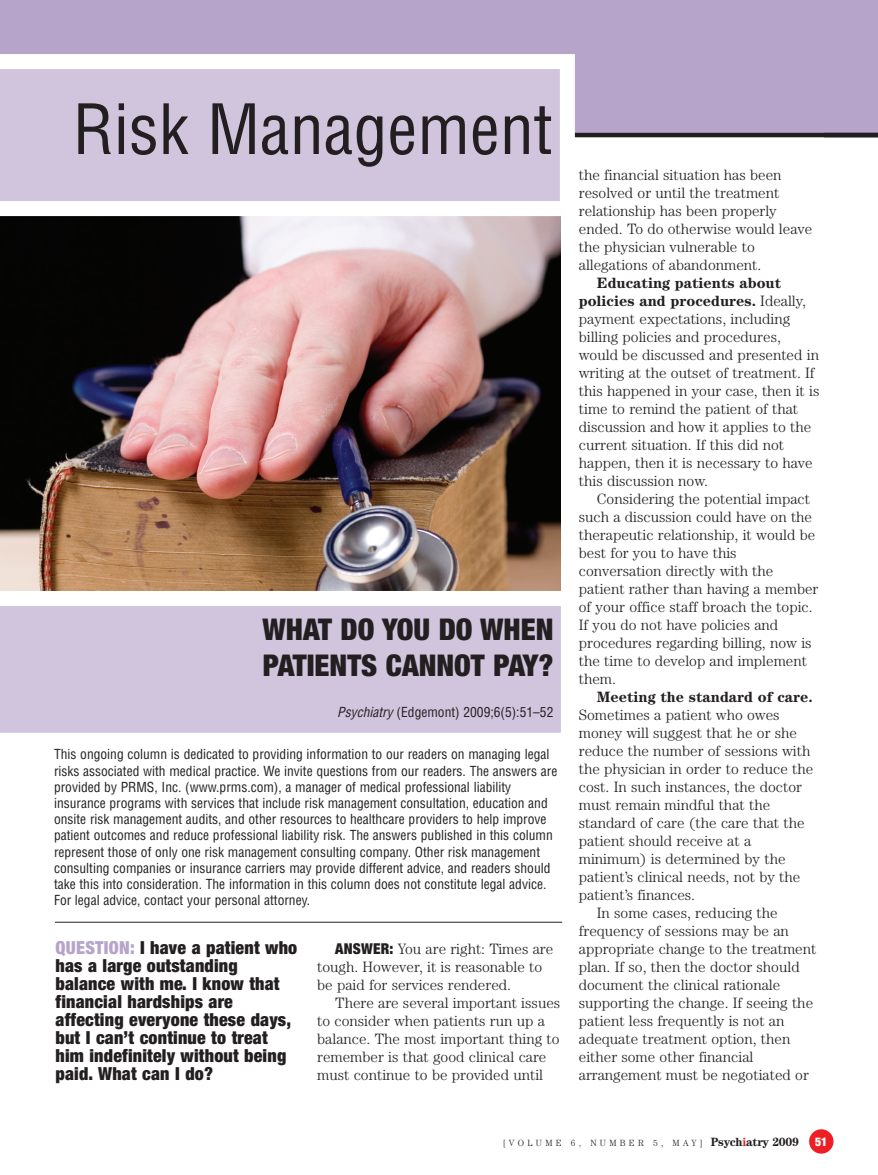
<style>
.page{position:relative;width:878px;height:1175px;background:#fff}
.page>*{position:absolute;margin:0;border:0;box-sizing:border-box;transform-origin:0 0}
.t1{font:condensed 67.5px "Helvetica";color:#231f20}
.t2{font:900 condensed 30px/36px "Helvetica Neue LT Std";color:#231f20}
.t3{font:900 condensed 18px/18px "Helvetica Neue LT Std";letter-spacing:.01em;color:#231f20}
.t4{font:300 15px/18px "Century Std";color:#231f20}
.t5{font:700 15px "Century Std";color:#231f20}
.t6{font:condensed 13.5px/16.2px "Helvetica";color:#231f20}
.t7{font:900 condensed 12px "Helvetica Neue LT Std";color:#fff}
.t8{font:300 9px "Century Std";letter-spacing:.365em;color:#231f20}
.s1{font-style:italic}
.s2{color:#b7a4cb}
.s3{font-family:"Helvetica Neue LT Std";font-weight:900;font-stretch:condensed}
.s4{font-weight:700}
.s5{font-weight:700;font-size:12px}
.s6{font-weight:700;font-size:12px;color:#ee1e24}
</style>
<div class="page">
<div style="left:809px;top:1129px;width:24px;height:24px;background:#ee1e24;border-radius:50%"></div>
<div style="left:0;top:0;width:878px;height:135px;background:#b7a4cb"></div>
<hr style="left:0;top:133px;width:878px;height:4px;background:#231f20">
<img style="left:0;top:216px;width:560px;height:375px">
<div style="left:0;top:606px;width:561px;height:127px;background:#d1c5de"></div>
<svg style="left:0;top:54px;width:575px;height:147px;background:#d6cce2"></svg>
<hr style="left:55px;top:921px;width:507px;height:1px;background:#231f20">
<h1 class="t1" style="left:73px;top:91px;width:481px">Risk Management</h1>
<h2 class="t2" style="left:262px;top:614px;width:292px">WHAT DO YOU DO WHEN<br>PATIENTS CANNOT PAY?</h2>
<p class="t6" style="left:337px;top:704px;width:218px"><span class="s1">Psychiatry</span> (Edgemont) 2009;6(5):51–52</p>
<p class="t6" style="left:54px;top:746px;width:505px">This ongoing column is dedicated to providing information to our readers on managing legal risks associated with medical practice. We invite questions from our readers. The answers are provided by PRMS, Inc. (www.prms.com), a manager of medical professional liability insurance programs with services that include risk management consultation, education and onsite risk management audits, and other resources to healthcare providers to help improve patient outcomes and reduce professional liability risk. The answers published in this column represent those of only one risk management consulting company. Other risk management consulting companies or insurance carriers may provide different advice, and readers should take this into consideration. The information in this column does not constitute legal advice.<br>For legal advice, contact your personal attorney.</p>
<p class="t3" style="left:56px;top:940px;width:243px"><span class="s2">QUESTION:</span> I have a patient who has a large outstanding balance with me. I know that financial hardships are affecting everyone these days, but I can’t continue to treat him indefinitely without being paid. What can I do?</p>
<p class="t4" style="left:317px;top:941px;width:237px;text-indent:18px"><span class="s3">ANSWER:</span> You are right: Times are tough. However, it is reasonable to be paid for services rendered.</p>
<p class="t4" style="left:317px;top:995px;width:244px;text-indent:18px">There are several important issues to consider when patients run up a balance. The most important thing to remember is that good clinical care must continue to be provided until</p>
<p class="t4" style="left:579px;top:167px;width:235px">the financial situation has been resolved or until the treatment relationship has been properly ended. To do otherwise would leave the physician vulnerable to allegations of abandonment.</p>
<p class="t4" style="left:579px;top:275px;width:242px;text-indent:18px"><span class="s4">Educating patients about policies and procedures.</span> Ideally, payment expectations, including billing policies and procedures, would be discussed and presented in writing at the outset of treatment. If this happened in your case, then it is time to remind the patient of that discussion and how it applies to the current situation. If this did not happen, then it is necessary to have this discussion now.</p>
<p class="t4" style="left:579px;top:491px;width:241px;text-indent:18px">Considering the potential impact such a discussion could have on the therapeutic relationship, it would be best for you to have this conversation directly with the patient rather than having a member of your office staff broach the topic.<br>If you do not have policies and procedures regarding billing, now is the time to develop and implement them.</p>
<p class="t5" style="left:597px;top:692px;width:217px">Meeting the standard of care.</p>
<p class="t4" style="left:579px;top:707px;width:202px">Sometimes a patient who owes</p>
<p class="t4" style="left:579px;top:725px;width:220px">money will suggest that he or she</p>
<p class="t4" style="left:579px;top:743px;width:233px">reduce the number of sessions with</p>
<p class="t4" style="left:579px;top:761px;width:236px">the physician in order to reduce the</p>
<p class="t4" style="left:579px;top:779px;width:225px">cost. In such instances, the doctor</p>
<p class="t4" style="left:579px;top:797px;width:193px">must remain mindful that the</p>
<p class="t4" style="left:579px;top:815px;width:227px">standard of care (the care that the</p>
<p class="t4" style="left:579px;top:833px;width:174px">patient should receive at a</p>
<p class="t4" style="left:579px;top:851px;width:208px">minimum) is determined by the</p>
<p class="t4" style="left:579px;top:869px;width:223px">patient’s clinical needs, not by the</p>
<p class="t4" style="left:579px;top:887px;width:118px">patient’s finances.</p>
<p class="t4" style="left:597px;top:905px;width:182px">In some cases, reducing the</p>
<p class="t4" style="left:579px;top:923px;width:212px">frequency of sessions may be an</p>
<p class="t4" style="left:579px;top:941px;width:239px">appropriate change to the treatment</p>
<p class="t4" style="left:579px;top:959px;width:222px">plan. If so, then the doctor should</p>
<p class="t4" style="left:579px;top:977px;width:203px">document the clinical rationale</p>
<p class="t4" style="left:579px;top:995px;width:236px">supporting the change. If seeing the</p>
<p class="t4" style="left:579px;top:1013px;width:207px">patient less frequently is not an</p>
<p class="t4" style="left:579px;top:1031px;width:213px">adequate treatment option, then</p>
<p class="t4" style="left:579px;top:1049px;width:176px">either some other financial</p>
<p class="t4" style="left:579px;top:1067px;width:231px">arrangement must be negotiated or</p>
<p class="t8" style="left:503px;top:1139px;width:297px">[VOLUME 6, NUMBER 5, MAY] <span class="s5">Psych</span><span class="s6">i</span><span class="s5">atry 2009</span></p>
<p class="t7" style="left:815px;top:1137px;width:14px">51</p>
</div>
